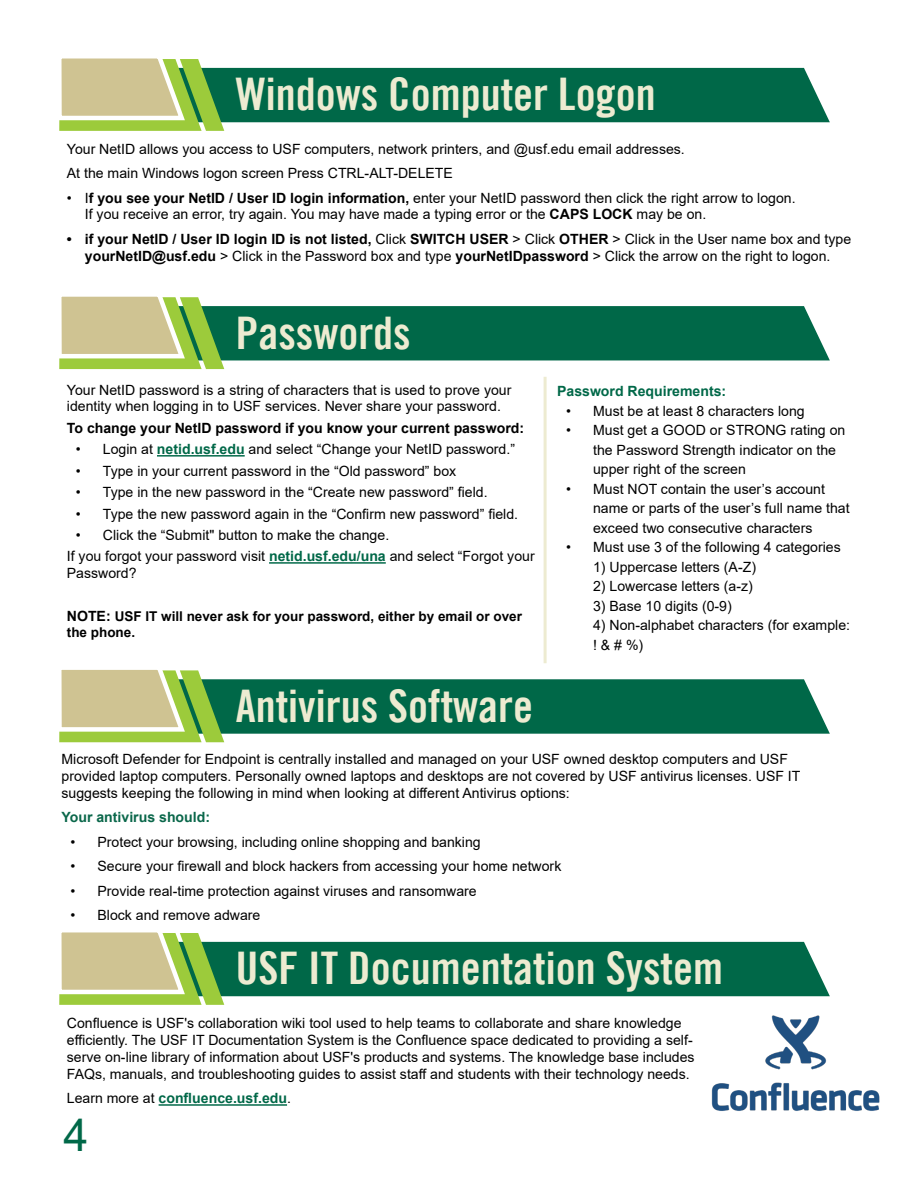
<style>
.page{position:relative;width:918px;height:1188px;background:#fff}
.page>*{position:absolute;margin:0;border:0;box-sizing:border-box;transform-origin:0 0}
.t1{font:45px "Trade Gothic LT Bold Cond Twenty";color:#edebd1}
.t2{font:45px "Arial";color:#006848}
.t3{font:14.1px/17px "Arial";color:#000}
.t4{font:700 14.1px "Arial";color:#000}
.t5{font:700 14.1px "Arial";color:#006848}
.t6{font:700 14.1px "Arial";color:#0a674a}
.t7{font:700 13.5px/16.2px "Arial";color:#000}
.s1{font-weight:700}
.s2{font-weight:700;color:#006848}
.s3{font-size:14.1px}
.s4{font-weight:400;color:#000}
</style>
<div class="page">
<svg style="left:59px;top:296px;width:771px;height:73px"></svg>
<svg style="left:59px;top:663px;width:771px;height:79px"></svg>
<svg style="left:59px;top:58px;width:771px;height:73px"></svg>
<hr style="left:157px;top:455px;width:88px;height:2px;background:#006848">
<hr style="left:269px;top:562px;width:117px;height:2px;background:#006848">
<hr style="left:544px;top:377px;width:3px;height:286px;background:#edebd1">
<svg style="left:59px;top:932px;width:771px;height:73px"></svg>
<hr style="left:159px;top:1104px;width:128px;height:2px;background:#006848">
<img style="left:711px;top:1015px;width:169px;height:96px">
<h1 class="t1" style="left:236px;top:67px;width:421px">Windows Computer Logon</h1>
<p class="t3" style="left:67px;top:136px;width:619px;line-height:24.5px">Your NetID allows you access to USF computers, network printers, and @usf.edu email addresses.<br>At the main Windows logon screen Press CTRL-ALT-DELETE</p>
<p class="t3" style="left:85px;top:189px;width:712px;text-indent:-18px">• I<span class="s1">f you see your NetID / User ID login information,</span> enter your NetID password then click the right arrow to logon.<br>If you receive an error, try again. You may have made a typing error or the <span class="s1">CAPS LOCK</span> may be on.</p>
<p class="t3" style="left:67px;top:230px;width:786px;text-align:center"><span class="s1">• if your NetID / User ID login ID is not listed,</span> Click <span class="s1">SWITCH USER</span> &gt; Click <span class="s1">OTHER</span> &gt; Click in the User name box and type <span class="s1">yourNetID@usf.edu</span> &gt; Click in the Password box and type <span class="s1">yourNetIDpassword</span> &gt; Click the arrow on the right to logon.</p>
<h1 class="t1" style="left:236px;top:305px;width:176px">Passwords</h1>
<p class="t3" style="left:67px;top:381px;width:446px">Your NetID password is a string of characters that is used to prove your identity when logging in to USF services. Never share your password.</p>
<p class="t4" style="left:67px;top:418px;width:459px">To change your NetID password if you know your current password:</p>
<p class="t3" style="left:76px;top:441px;width:441px">• Login at <span class="s2">netid.usf.edu</span> and select “Change your NetID password.”</p>
<p class="t3" style="left:76px;top:462px;width:382px">• Type in your current password in the “Old password” box</p>
<p class="t3" style="left:76px;top:484px;width:413px">• Type in the new password in the “Create new password” field.</p>
<p class="t3" style="left:76px;top:505px;width:444px">• Type the new password again in the “Confirm new password” field.</p>
<p class="t3" style="left:67px;top:524px;width:469px;line-height:21.5px;text-indent:9px">• Click the “Submit" button to make the change.<br>If you forgot your password visit <span class="s2">netid.usf.edu/una</span> and select “Forgot your</p>
<p class="t3" style="left:67px;top:565px;width:71px">Password?</p>
<p class="t7" style="left:67px;top:608px;width:457px"><span class="s3">NOTE:</span> USF IT will never ask for your password, either by email or over the phone.</p>
<h1 class="t1" style="left:236px;top:678px;width:299px">Antivirus Software</h1>
<p class="t5" style="left:557px;top:381px;width:171px">Password Requirements:</p>
<p class="t3" style="left:566px;top:402px;width:240px">• Must be at least 8 characters long</p>
<p class="t3" style="left:593px;top:420px;width:254px;line-height:19.5px;text-indent:-27px">• Must get a GOOD or STRONG rating on the Password Strength indicator on the upper right of the screen</p>
<p class="t3" style="left:593px;top:479px;width:258px;line-height:19.5px;text-indent:-27px">• Must NOT contain the user’s account name or parts of the user’s full name that exceed two consecutive characters</p>
<p class="t3" style="left:566px;top:539px;width:276px">• Must use 3 of the following 4 categories</p>
<p class="t3" style="left:593px;top:558px;width:164px">1) Uppercase letters (A-Z)</p>
<p class="t3" style="left:593px;top:578px;width:161px">2) Lowercase letters (a-z)</p>
<p class="t3" style="left:593px;top:597px;width:140px">3) Base 10 digits (0-9)</p>
<p class="t3" style="left:593px;top:615px;width:259px;line-height:19.5px">4) Non-alphabet characters (for example: ! &amp; # %)</p>
<p class="t3" style="left:62px;top:751px;width:740px">Microsoft Defender for Endpoint is centrally installed and managed on your USF owned desktop computers and USF provided laptop computers. Personally owned laptops and desktops are not covered by USF antivirus licenses. USF IT suggests keeping the following in mind when looking at different Antivirus options:</p>
<p class="t6" style="left:62px;top:808px;width:150px">Your antivirus should:</p>
<p class="t3" style="left:70px;top:833px;width:412px">• Protect your browsing, including online shopping and banking</p>
<p class="t3" style="left:70px;top:858px;width:492px">• Secure your firewall and block hackers from accessing your home network</p>
<p class="t3" style="left:70px;top:882px;width:408px">• Provide real-time protection against viruses and ransomware</p>
<p class="t3" style="left:70px;top:907px;width:191px">• Block and remove adware</p>
<h1 class="t1" style="left:236px;top:941px;width:489px">USF IT Documentation System</h1>
<p class="t3" style="left:67px;top:1015px;width:629px">Confluence is USF's collaboration wiki tool used to help teams to collaborate and share knowledge efficiently. The USF IT Documentation System is the Confluence space dedicated to providing a self&shy;serve on-line library of information about USF's products and systems. The knowledge base includes FAQs, manuals, and troubleshooting guides to assist staff and students with their technology needs.</p>
<p class="t5" style="left:67px;top:1089px;width:226px"><span class="s4">Learn more at</span> confluence.usf.edu<span class="s4">.</span></p>
<h1 class="t2" style="left:64px;top:1104px;width:27px">4</h1>
</div>
